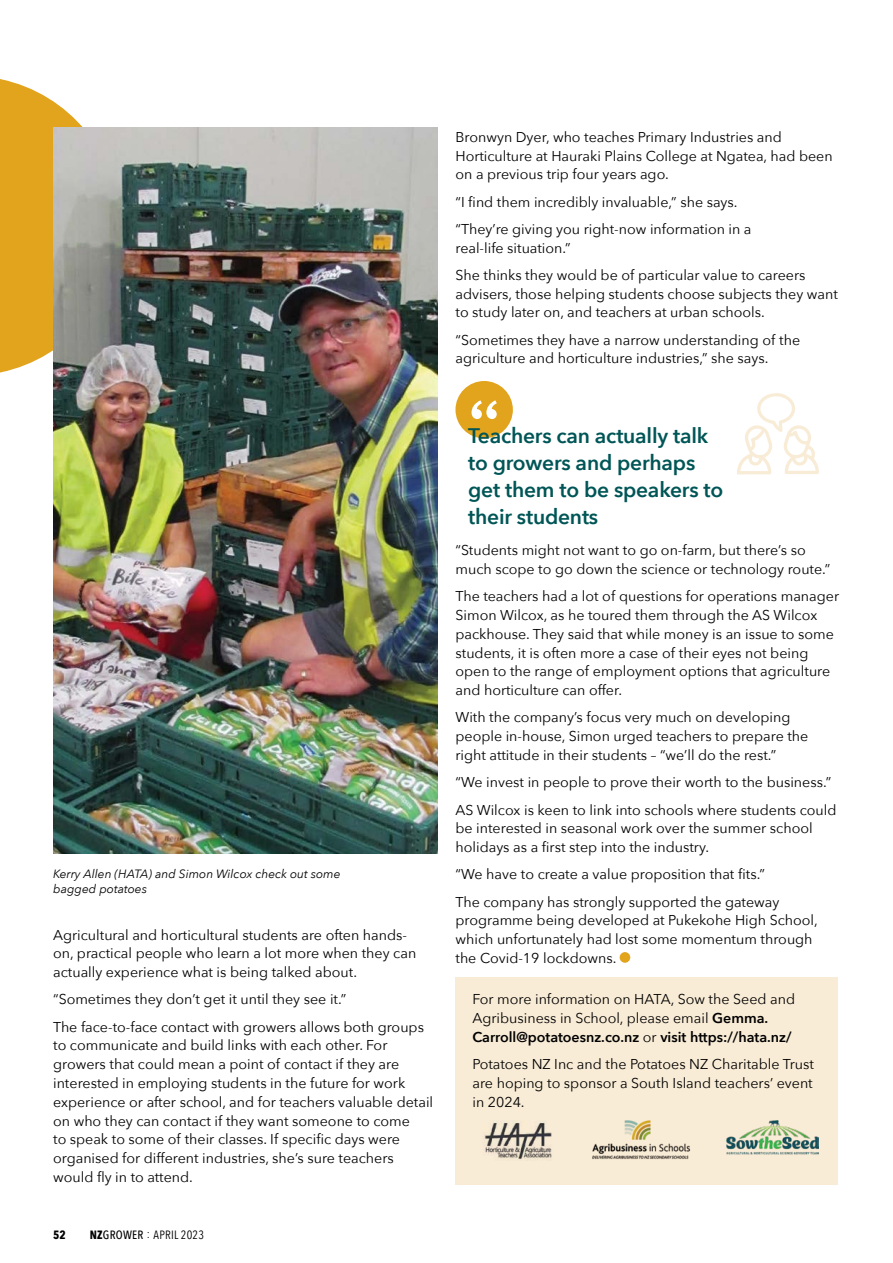
<style>
.page{position:relative;width:893px;height:1263px;background:#fff}
.page>*{position:absolute;margin:0;border:0;box-sizing:border-box;transform-origin:0 0}
.t1{font:600 21px/27px "Avenir Next";letter-spacing:-.01em;color:#005556}
.t2{font:14.25px/18.8px "Avenir Next";color:#000}
.t3{font:italic 12px/15px "Avenir Next";color:#000}
.t4{font:12px "Avenir Next Condensed";letter-spacing:.02em;color:#000}
.t5{font:700 12px "Avenir Next Condensed";color:#000}
.s1{font-weight:700}
.s2{font-weight:500}
.s3{font-weight:600}
</style>
<div class="page">
<div style="left:455px;top:381px;width:58px;height:57px;background:#e2a31d;border-radius:50%"></div>
<svg style="left:472px;top:400px;width:25px;height:19px"></svg>
<div style="left:620px;top:952px;width:10px;height:11px;background:#e2a31d;border-radius:50%"></div>
<div style="left:455px;top:977px;width:383px;height:208px;background:#f9ecd6"></div>
<img style="left:484px;top:1122px;width:68px;height:37px">
<img style="left:592px;top:1120px;width:99px;height:39px">
<img style="left:726px;top:1121px;width:93px;height:33px">
<svg style="left:0;top:79px;width:120px;height:294px"></svg>
<img style="left:53px;top:128px;width:384px;height:725px">
<svg style="left:737px;top:393px;width:82px;height:81px"></svg>
<p class="t2" style="left:455px;top:127px;width:379px">Bronwyn Dyer, who teaches Primary Industries and<br>Horticulture at Hauraki Plains College at Ngatea, had been on a previous trip four years ago.</p>
<p class="t2" style="left:455px;top:187px;width:298px;line-height:27.3px">“I find them incredibly invaluable,” she says. “They’re giving you right-now information in a</p>
<p class="t2" style="left:455px;top:233px;width:352px;line-height:27.3px">real-life situation.”<br>She thinks they would be of particular value to careers</p>
<p class="t2" style="left:455px;top:284px;width:384px">advisers, those helping students choose subjects they want to study later on, and teachers at urban schools.</p>
<p class="t2" style="left:455px;top:330px;width:346px">“Sometimes they have a narrow understanding of the agriculture and horticulture industries,” she says.</p>
<p class="t3" style="left:53px;top:866px;width:289px">Kerry Allen (HATA) and Simon Wilcox check out some bagged potatoes</p>
<p class="t2" style="left:53px;top:925px;width:365px">Agricultural and horticultural students are often hands&shy;on, practical people who learn a lot more when they can actually experience what is being talked about.</p>
<p class="t2" style="left:53px;top:985px;width:372px;line-height:27.3px">“Sometimes they don’t get it until they see it.”<br>The face-to-face contact with growers allows both groups</p>
<p class="t2" style="left:53px;top:1035px;width:381px">to communicate and build links with each other. For growers that could mean a point of contact if they are interested in employing students in the future for work experience or after school, and for teachers valuable detail on who they can contact if they want someone to come<br>to speak to some of their classes. If specific days were organised for different industries, she’s sure teachers would fly in to attend.</p>
<p class="t5" style="left:53px;top:1228px;width:14px">52</p>
<p class="t4" style="left:90px;top:1225px;width:116px"><span class="s1">NZ</span><span class="s2">GROWER</span> : APRIL 2023</p>
<h1 class="t1" style="left:468px;top:421px;width:257px">Teachers can actually talk to growers and perhaps get them to be speakers to their students</h1>
<p class="t2" style="left:455px;top:540px;width:376px">“Students might not want to go on-farm, but there’s so much scope to go down the science or technology route.”</p>
<p class="t2" style="left:455px;top:586px;width:385px">The teachers had a lot of questions for operations manager Simon Wilcox, as he toured them through the AS Wilcox packhouse. They said that while money is an issue to some students, it is often more a case of their eyes not being open to the range of employment options that agriculture and horticulture can offer.</p>
<p class="t2" style="left:455px;top:707px;width:354px">With the company’s focus very much on developing people in-house, Simon urged teachers to prepare the right attitude in their students – “we’ll do the rest.”</p>
<p class="t2" style="left:455px;top:768px;width:383px;line-height:27.3px">“We invest in people to prove their worth to the business.”<br>AS Wilcox is keen to link into schools where students could</p>
<p class="t2" style="left:455px;top:818px;width:359px">be interested in seasonal work over the summer school holidays as a first step into the industry.</p>
<p class="t2" style="left:455px;top:860px;width:325px;line-height:27.3px">“We have to create a value proposition that fits.”<br>The company has strongly supported the gateway</p>
<p class="t2" style="left:455px;top:910px;width:364px">programme being developed at Pukekohe High School, which unfortunately had lost some momentum through the Covid-19 lockdowns.</p>
<p class="t2" style="left:472px;top:989px;width:324px">For more information on HATA, Sow the Seed and<br>Agribusiness in School, please email <span class="s3">Gemma.<br>Carroll@potatoesnz.co.nz</span> or <span class="s3">visit https://hata.nz/</span></p>
<p class="t2" style="left:472px;top:1054px;width:343px;text-align:justify">Potatoes NZ Inc and the Potatoes NZ Charitable Trust are hoping to sponsor a South Island teachers’ event in 2024.</p>
</div>
